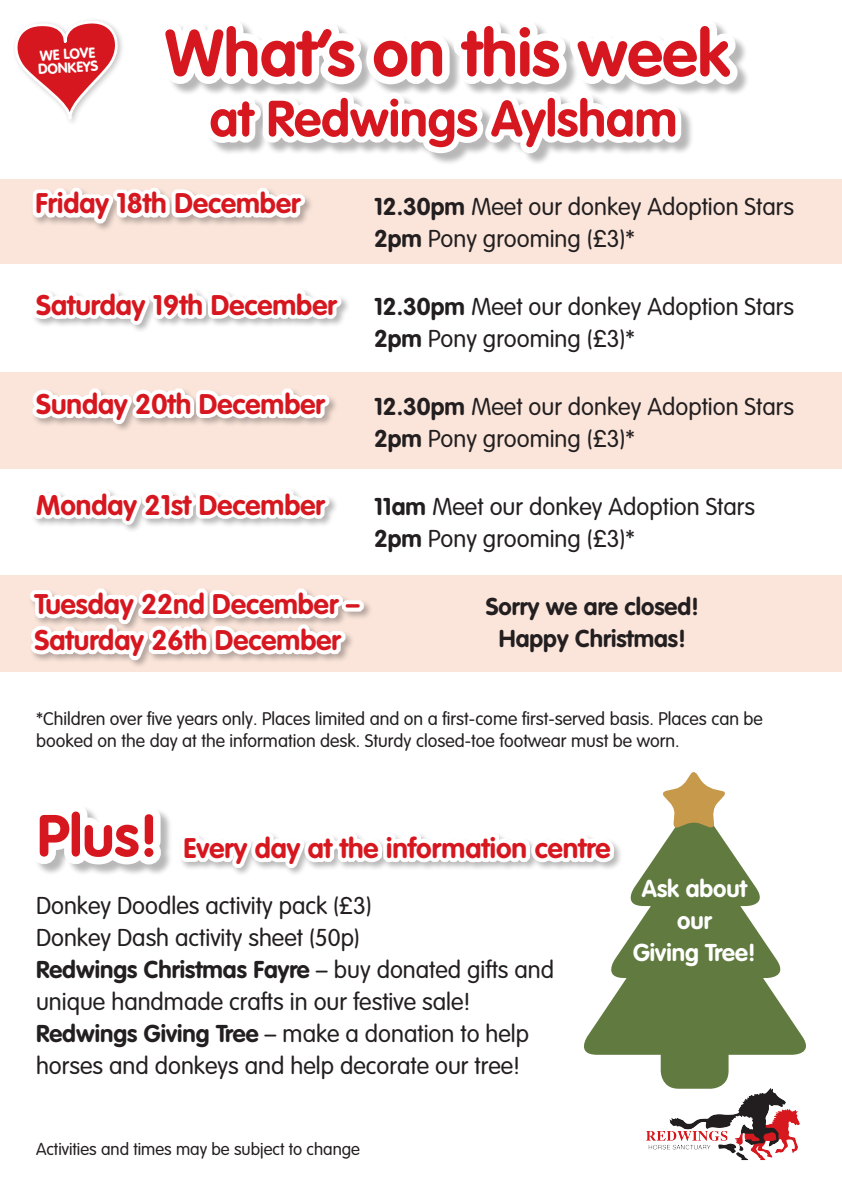
<style>
.page{position:relative;width:842px;height:1191px;background:#fff}
.page>*{position:absolute;margin:0;border:0;box-sizing:border-box;transform-origin:0 0}
.t1{font:700 65px "VAG Rounded LT Pro";color:#d7171f}
.t2{font:700 58px "VAG Rounded LT Pro";color:#d7171f}
.t3{font:700 50px "VAG Rounded LT Pro";color:#d7171f}
.t4{font:700 28px/36px "VAG Rounded LT Pro";color:#d7171f}
.t5{font:300 24px/32px "VAG Rounded LT Pro";color:#231f20}
.t6{font:700 24px/32px "VAG Rounded LT Pro";color:#231f20;text-align:center}
.t7{font:700 24px/32px "VAG Rounded LT Pro";color:#fff;text-align:center}
.t8{font:300 18px/21.6px "VAG Rounded LT Pro";color:#231f20}
.t9{font:300 17px "VAG Rounded LT Pro";color:#231f20}
.t10{font:700 14.4px/13.5px "VAG Rounded Std";color:#fff}
.s1{font-weight:700}
</style>
<div class="page">
<div style="left:0;top:575px;width:842px;height:96px;background:#fbe5da"></div>
<div style="left:0;top:179px;width:842px;height:85px;background:#fbe5da"></div>
<div style="left:0;top:372px;width:842px;height:96px;background:#fbe5da"></div>
<div style="left:34px;top:806px;width:139px;height:71px;background:#231f20;opacity:.32"></div>
<svg style="left:34px;top:806px;width:134px;height:66px"></svg>
<svg style="left:33px;top:188px;width:277px;height:42px"></svg>
<svg style="left:34px;top:290px;width:313px;height:41px"></svg>
<svg style="left:32px;top:388px;width:303px;height:42px"></svg>
<svg style="left:181px;top:834px;width:394px;height:40px"></svg>
<svg style="left:34px;top:490px;width:301px;height:41px"></svg>
<img style="left:646px;top:1088px;width:154px;height:73px">
<svg style="left:171px;top:23px;width:577px;height:136px"></svg>
<svg style="left:15px;top:21px;width:107px;height:100px"></svg>
<div style="left:29px;top:587px;width:344px;height:82px;background:#231f20;opacity:.32"></div>
<div style="left:342px;top:600px;width:22px;height:11px;border:8px solid #fff;border-radius:2px"></div>
<svg style="left:29px;top:587px;width:322px;height:79px"></svg>
<svg style="left:575px;top:829px;width:231px;height:259px;fill:#607a3f"></svg>
<svg style="left:663px;top:772px;width:62px;height:57px"></svg>
<p class="t10" style="left:37px;top:49px;width:62px;rotate:-3deg">WE LOVE<br>DONKEYS</p>
<p class="t1" style="left:165px;top:12px;width:567px">What’s on this week</p>
<p class="t3" style="left:210px;top:87px;width:469px">at Redwings Aylsham</p>
<p class="t4" style="left:35px;top:186px;width:266px">Friday 18th December</p>
<p class="t5" style="left:374px;top:191px;width:421px"><span class="s1">12.30pm</span> Meet our donkey Adoption Stars<br><span class="s1">2pm</span> Pony grooming (£3)*</p>
<p class="t4" style="left:36px;top:287px;width:302px">Saturday 19th December</p>
<p class="t4" style="left:36px;top:386px;width:290px">Sunday 20th December</p>
<p class="t5" style="left:374px;top:291px;width:421px"><span class="s1">12.30pm</span> Meet our donkey Adoption Stars<br><span class="s1">2pm</span> Pony grooming (£3)*</p>
<p class="t5" style="left:374px;top:391px;width:421px"><span class="s1">12.30pm</span> Meet our donkey Adoption Stars<br><span class="s1">2pm</span> Pony grooming (£3)*</p>
<p class="t4" style="left:36px;top:487px;width:290px">Monday 21st December</p>
<p class="t5" style="left:374px;top:491px;width:383px"><span class="s1">11am</span> Meet our donkey Adoption Stars<br><span class="s1">2pm</span> Pony grooming (£3)*</p>
<p class="t4" style="left:34px;top:586px;width:327px">Tuesday 22nd December –<br>Saturday 26th December</p>
<p class="t6" style="left:486px;top:590px;width:215px">Sorry we are closed!<br>Happy Christmas!</p>
<p class="t8" style="left:36px;top:708px;width:728px">*Children over five years only. Places limited and on a first-come first-served basis. Places can be booked on the day at the information desk. Sturdy closed-toe footwear must be worn.</p>
<p class="t2" style="left:37px;top:799px;width:123px">Plus!</p>
<p class="t4" style="left:184px;top:830px;width:428px">Every day at the information centre</p>
<p class="t5" style="left:36px;top:890px;width:520px">Donkey Doodles activity pack (£3)<br>Donkey Dash activity sheet (50p)<br><span class="s1">Redwings Christmas Fayre</span> – buy donated gifts and unique handmade crafts in our festive sale!</p>
<p class="t5" style="left:36px;top:1018px;width:495px"><span class="s1">Redwings Giving Tree</span> – make a donation to help horses and donkeys and help decorate our tree!</p>
<p class="t7" style="left:633px;top:872px;width:124px">Ask about our<br>Giving Tree!</p>
<p class="t9" style="left:36px;top:1139px;width:326px">Activities and times may be subject to change</p>
</div>
